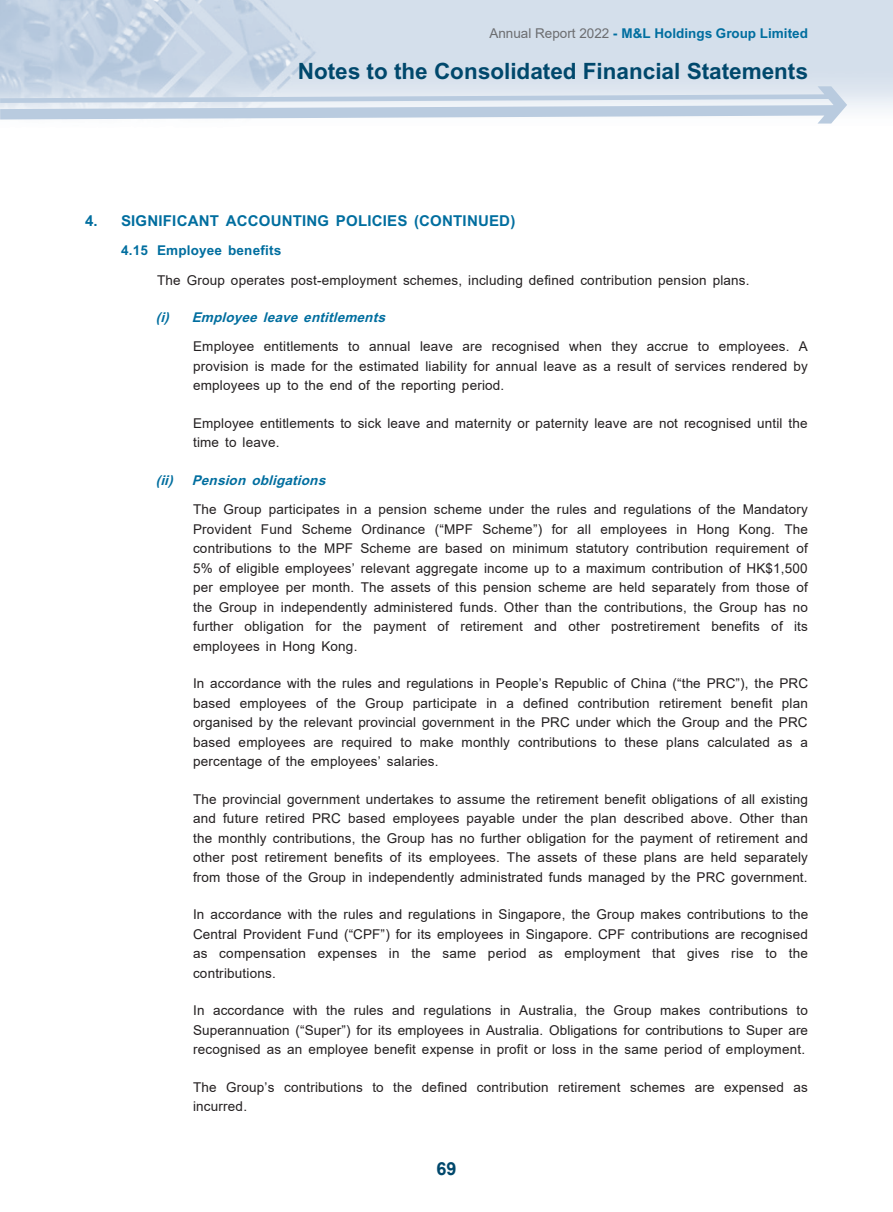
<style>
.page{position:relative;width:893px;height:1212px;background:#fff}
.page>*{position:absolute;margin:0;border:0;box-sizing:border-box;transform-origin:0 0}
.t1{font:700 22.5px "Arial";color:#00486c}
.t2{font:700 18px "Arial";color:#00486c}
._03_H1{font:700 15px "Arial";letter-spacing:.015em;color:#006e9f}
._14_______P6{font:13.5px/19.5px "Arial";letter-spacing:.015em;color:#231f20;text-align:justify}
._13_____P4{font:13.5px "Arial";letter-spacing:.015em;color:#231f20}
._04___H2{font:700 13.5px "Arial";color:#006e9f}
._05_____H3{font:italic 700 13.5px "Arial";color:#006e9f}
.s1{font-weight:400;color:#6c6d70}
</style>
<div class="page">
<img style="left:0;top:0;width:893px;height:110px">
<svg style="left:0;top:86px;width:847px;height:38px"></svg>
<p class="_04___H2" style="left:489px;top:25px;width:320px"><span class="s1">Annual Report 2022</span> - M&amp;L Holdings Group Limited</p>
<h1 class="t1" style="left:298px;top:57px;width:512px">Notes to the Consolidated Financial Statements</h1>
<p class="_03_H1" style="left:85px;top:212px;width:432px">4. SIGNIFICANT ACCOUNTING POLICIES (CONTINUED)</p>
<p class="_04___H2" style="left:121px;top:243px;width:162px">4.15 Employee benefits</p>
<p class="_13_____P4" style="left:157px;top:270px;width:594px">The Group operates post-employment schemes, including defined contribution pension plans.</p>
<p class="_05_____H3" style="left:156px;top:309px;width:235px">(i) Employee leave entitlements</p>
<p class="_14_______P6" style="left:193px;top:337px;width:616px">Employee entitlements to annual leave are recognised when they accrue to employees. A provision is made for the estimated liability for annual leave as a result of services rendered by employees up to the end of the reporting period.</p>
<p class="_14_______P6" style="left:193px;top:413px;width:616px">Employee entitlements to sick leave and maternity or paternity leave are not recognised until the time to leave.</p>
<p class="_05_____H3" style="left:156px;top:472px;width:175px">(ii) Pension obligations</p>
<p class="_14_______P6" style="left:193px;top:499px;width:616px">The Group participates in a pension scheme under the rules and regulations of the Mandatory Provident Fund Scheme Ordinance (“MPF Scheme”) for all employees in Hong Kong. The contributions to the MPF Scheme are based on minimum statutory contribution requirement of 5% of eligible employees’ relevant aggregate income up to a maximum contribution of HK$1,500 per employee per month. The assets of this pension scheme are held separately from those of the Group in independently administered funds. Other than the contributions, the Group has no further obligation for the payment of retirement and other postretirement benefits of its employees in Hong Kong.</p>
<p class="_14_______P6" style="left:193px;top:673px;width:617px">In accordance with the rules and regulations in People’s Republic of China (“the PRC”), the PRC based employees of the Group participate in a defined contribution retirement benefit plan organised by the relevant provincial government in the PRC under which the Group and the PRC based employees are required to make monthly contributions to these plans calculated as a percentage of the employees’ salaries.</p>
<p class="_14_______P6" style="left:193px;top:789px;width:617px">The provincial government undertakes to assume the retirement benefit obligations of all existing and future retired PRC based employees payable under the plan described above. Other than the monthly contributions, the Group has no further obligation for the payment of retirement and other post retirement benefits of its employees. The assets of these plans are held separately from those of the Group in independently administrated funds managed by the PRC government.</p>
<p class="_14_______P6" style="left:193px;top:904px;width:617px">In accordance with the rules and regulations in Singapore, the Group makes contributions to the Central Provident Fund (“CPF”) for its employees in Singapore. CPF contributions are recognised as compensation expenses in the same period as employment that gives rise to the contributions.</p>
<p class="_14_______P6" style="left:193px;top:1000px;width:617px">In accordance with the rules and regulations in Australia, the Group makes contributions to Superannuation (“Super”) for its employees in Australia. Obligations for contributions to Super are recognised as an employee benefit expense in profit or loss in the same period of employment.</p>
<p class="_14_______P6" style="left:193px;top:1077px;width:616px">The Group’s contributions to the defined contribution retirement schemes are expensed as incurred.</p>
<h2 class="t2" style="left:436px;top:1155px;width:22px">69</h2>
</div>
